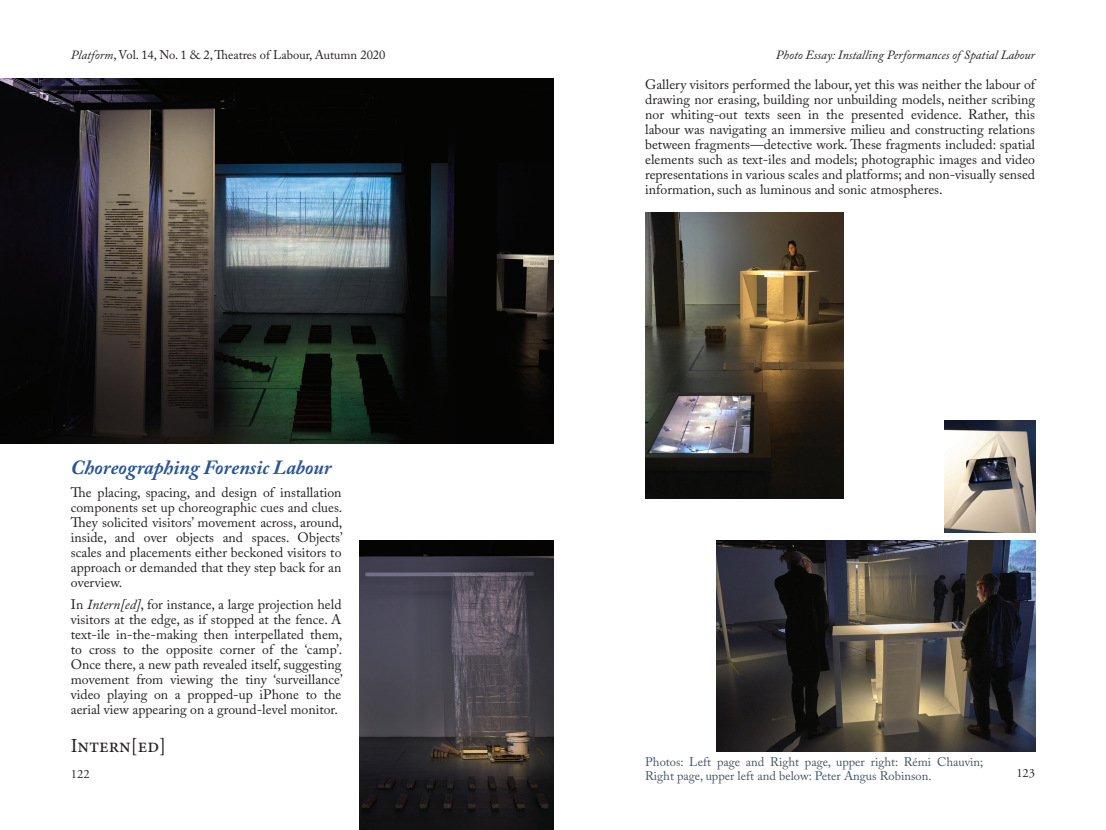
<style>
.page{position:relative;width:1106px;height:830px;background:#fff}
.page>*{position:absolute;margin:0;border:0;box-sizing:border-box;transform-origin:0 0}
.t1{font:italic 700 20px "Adobe Caslon Pro";color:#295597}
.t2{font:20px "Minion Pro";color:#231f20}
.t3{font:13.75px/15px "Adobe Caslon Pro";color:#231f20;text-align:justify}
.t4{font:12.5px/13.8px "Adobe Caslon Pro";color:#43546a}
.t5{font:12.5px "Adobe Caslon Pro";color:#231f20}
.t6{font:italic 12.5px "Adobe Caslon Pro";color:#231f20}
.t7{font:12.5px "Adobe Garamond Pro";color:#231f20}
.s1{font-style:italic}
</style>
<div class="page">
<img style="left:645px;top:213px;width:198px;height:285px">
<img style="left:716px;top:540px;width:319px;height:211px">
<img style="left:944px;top:420px;width:91px;height:111px">
<img style="left:0;top:79px;width:553px;height:364px">
<img style="left:360px;top:540px;width:193px;height:289px">
<p class="t5" style="left:71px;top:47px;width:316px"><span class="s1">Platform</span>, Vol. 14, No. 1 &amp; 2, Theatres of Labour, Autumn 2020</p>
<h1 class="t1" style="left:71px;top:455px;width:262px">Choreographing Forensic Labour</h1>
<p class="t3" style="left:71px;top:484px;width:273px">The placing, spacing, and design of installation components set up choreographic cues and clues.<br>They solicited visitors’ movement across, around, inside, and over objects and spaces. Objects’ scales and placements either beckoned visitors to approach or demanded that they step back for an overview.</p>
<p class="t3" style="left:71px;top:596px;width:273px">In <span class="s1">Intern[ed]</span>, for instance, a large projection held visitors at the edge, as if stopped at the fence. A text-ile in-the-making then interpellated them, to cross to the opposite corner of the ‘camp’.<br>Once there, a new path revealed itself, suggesting movement from viewing the tiny ‘surveillance’ video playing on a propped-up iPhone to the aerial view appearing on a ground-level monitor.</p>
<p class="t6" style="left:776px;top:47px;width:261px">Photo Essay: Installing Performances of Spatial Labour</p>
<p class="t3" style="left:645px;top:77px;width:391px">Gallery visitors performed the labour, yet this was neither the labour of drawing nor erasing, building nor unbuilding models, neither scribing nor whiting-out texts seen in the presented evidence. Rather, this labour was navigating an immersive milieu and constructing relations between fragments—detective work. These fragments included: spatial elements such as text-iles and models; photographic images and video representations in various scales and platforms; and non-visually sensed information, such as luminous and sonic atmospheres.</p>
<h1 class="t2" style="left:71px;top:731px;width:97px">Intern[ed]</h1>
<p class="t4" style="left:645px;top:754px;width:340px">Photos: Left page and Right page, upper right: Rémi Chauvin;<br>Right page, upper left and below: Peter Angus Robinson.</p>
<p class="t7" style="left:71px;top:765px;width:20px">122</p>
<p class="t7" style="left:1016px;top:765px;width:20px">123</p>
</div>
